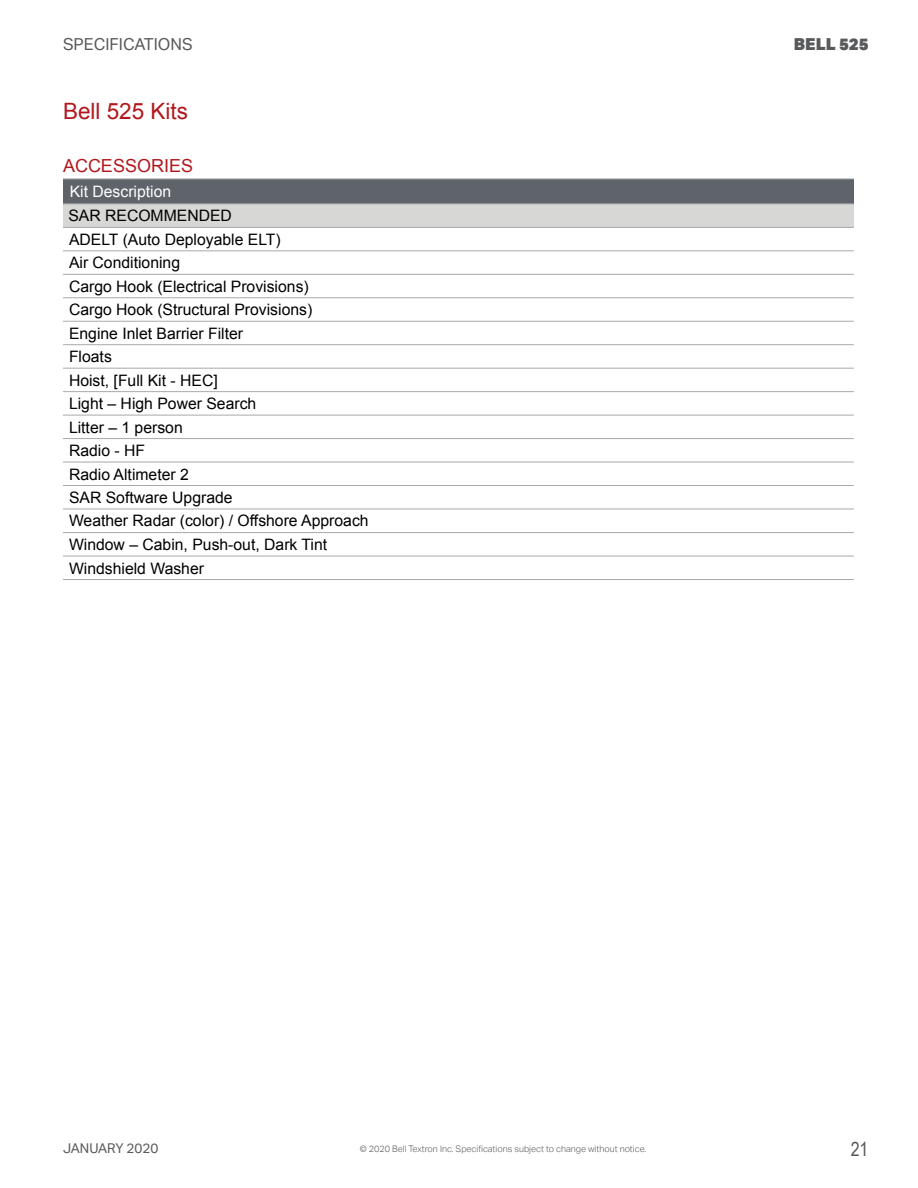
<style>
.page{position:relative;width:918px;height:1188px;background:#fff}
.page>*{position:absolute;margin:0;border:0;box-sizing:border-box;transform-origin:0 0}
.Heading{font:22.5px "Arial";color:#b1181e}
.t1{font:19.5px "Arial Narrow";color:#58595b}
.Heading_2{font:18px "Arial";color:#b1181e}
.t2{font:16.5px "Aktiv Grotesk";color:#58595b}
.t3{font:900 16.5px "Aktiv Grotesk";color:#58595b}
.Table_Text{font:15.75px "Arial";color:#000}
.Table_Heading_2{font:15.75px "Arial";color:#fff}
.t4{font:13.5px "Aktiv Grotesk";color:#58595b}
.t5{font:300 9px "Aktiv Grotesk";color:#58595b}
</style>
<div class="page">
<div style="left:63px;top:179px;width:791px;height:25px;background:#5f636a"></div>
<div style="left:63px;top:204px;width:791px;height:23px;background:#d7d8d6"></div>
<hr style="left:63px;top:227px;width:791px;height:1px;background:#a7a9ac">
<hr style="left:63px;top:250px;width:791px;height:1px;background:#a7a9ac">
<hr style="left:63px;top:274px;width:791px;height:1px;background:#a7a9ac">
<hr style="left:63px;top:297px;width:791px;height:1px;background:#a7a9ac">
<hr style="left:63px;top:321px;width:791px;height:1px;background:#a7a9ac">
<hr style="left:63px;top:344px;width:791px;height:1px;background:#a7a9ac">
<hr style="left:63px;top:368px;width:791px;height:1px;background:#a7a9ac">
<hr style="left:63px;top:391px;width:791px;height:1px;background:#a7a9ac">
<hr style="left:63px;top:415px;width:791px;height:1px;background:#a7a9ac">
<hr style="left:63px;top:438px;width:791px;height:1px;background:#a7a9ac">
<hr style="left:63px;top:462px;width:791px;height:1px;background:#a7a9ac">
<hr style="left:63px;top:485px;width:791px;height:1px;background:#a7a9ac">
<hr style="left:63px;top:509px;width:791px;height:1px;background:#a7a9ac">
<hr style="left:63px;top:532px;width:791px;height:1px;background:#a7a9ac">
<hr style="left:63px;top:556px;width:791px;height:1px;background:#a7a9ac">
<hr style="left:63px;top:579px;width:791px;height:1px;background:#a7a9ac">
<hr style="left:63px;top:203px;width:791px;height:1px;background:#a7a9ac">
<hr style="left:63px;top:179px;width:791px;height:1px;background:#a7a9ac">
<p class="t2" style="left:63px;top:34px;width:131px">SPECIFICATIONS</p>
<p class="Heading" style="left:63px;top:96px;width:127px">Bell 525 Kits</p>
<p class="Heading_2" style="left:63px;top:154px;width:132px">ACCESSORIES</p>
<p class="Table_Heading_2" style="left:70px;top:181px;width:103px">Kit Description</p>
<p class="Table_Text" style="left:68px;top:205px;width:165px">SAR RECOMMENDED</p>
<p class="Table_Text" style="left:69px;top:229px;width:213px">ADELT (Auto Deployable ELT)</p>
<p class="Table_Text" style="left:69px;top:252px;width:113px">Air Conditioning</p>
<p class="Table_Text" style="left:69px;top:276px;width:241px">Cargo Hook (Electrical Provisions)</p>
<p class="Table_Text" style="left:69px;top:299px;width:245px">Cargo Hook (Structural Provisions)</p>
<p class="Table_Text" style="left:69px;top:323px;width:176px">Engine Inlet Barrier Filter</p>
<p class="Table_Text" style="left:69px;top:346px;width:44px">Floats</p>
<p class="Table_Text" style="left:69px;top:370px;width:150px">Hoist, [Full Kit - HEC]</p>
<p class="Table_Text" style="left:69px;top:393px;width:189px">Light – High Power Search</p>
<p class="Table_Text" style="left:69px;top:417px;width:115px">Litter – 1 person</p>
<p class="Table_Text" style="left:69px;top:440px;width:78px">Radio - HF</p>
<p class="Table_Text" style="left:69px;top:464px;width:121px">Radio Altimeter 2</p>
<p class="Table_Text" style="left:69px;top:487px;width:165px">SAR Software Upgrade</p>
<p class="Table_Text" style="left:69px;top:511px;width:301px">Weather Radar (color) / Offshore Approach</p>
<p class="Table_Text" style="left:69px;top:534px;width:260px">Window – Cabin, Push-out, Dark Tint</p>
<p class="Table_Text" style="left:69px;top:558px;width:137px">Windshield Washer</p>
<p class="t3" style="left:794px;top:33px;width:76px">BELL 525</p>
<p class="t4" style="left:63px;top:1140px;width:97px">JANUARY 2020</p>
<p class="t5" style="left:360px;top:1144px;width:288px">© 2020 Bell Textron Inc. Specifications subject to change without notice.</p>
<p class="t1" style="left:851px;top:1135px;width:19px">21</p>
</div>
